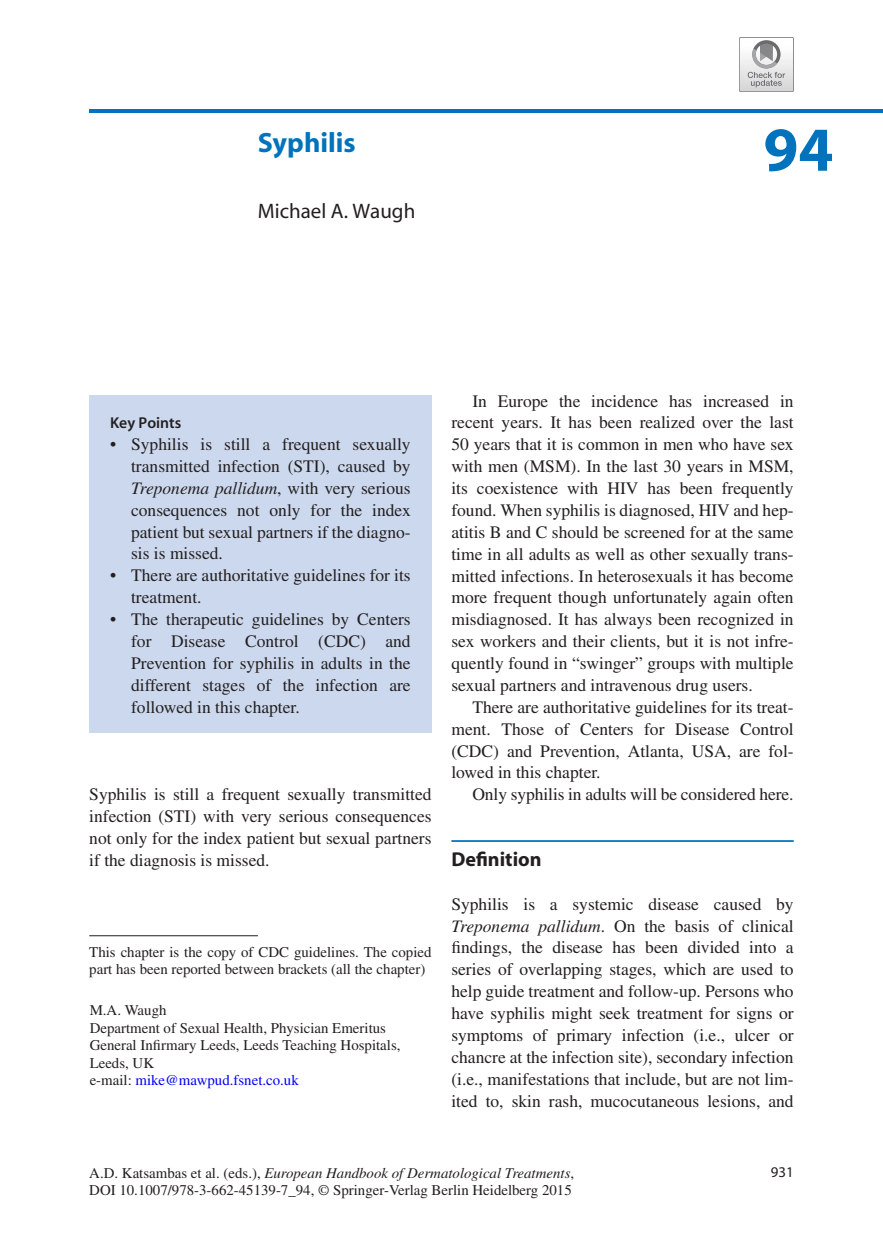
<style>
.page{position:relative;width:883px;height:1260px;background:#fff}
.page>*{position:absolute;margin:0;border:0;box-sizing:border-box;transform-origin:0 0}
.t1{font:700 63px "Nrffyn Ldscwc Myriad";color:#0073bc}
.t2{font:700 28px "Nrffyn Ldscwc Myriad";color:#0073bc}
.t3{font:21px "Wsfnlc Wwkjcg Myriad";color:#231f20}
.t4{font:700 20.12px "Nrffyn Ldscwc Myriad";color:#231f20}
.t5{font:17.5px/21.9px "Vjnhfm Ldkvxq Times";color:#231f20;text-align:justify}
.t6{font:italic 17.5px "Dtwcbv Flnkjv Times";color:#231f20}
.t7{font:600 15.75px "Pntshn Tpmxwv Myriad";color:#231f20}
.t8{font:14.88px/17.5px "Vjnhfm Ldkvxq Times";color:#231f20}
.t9{font:italic 14.88px "Rnrprr Xycjpm Times";color:#231f20}
.t10{font:14.88px "Mhdpgg Nxhkvd Times";color:#231f20}
.t11{font:14.88px "Nwgdlf Xtqvlp Myriad";color:#231f20}
.s1{font-family:"Vjnhfm Ldkvxq Times";font-style:normal}
.s2{color:#0000fa}
.s3{font-family:"Dtwcbv Flnkjv Times";font-style:italic}
.s4{font-family:"Mhdpgg Nxhkvd Times";font-style:normal}
</style>
<div class="page">
<img style="left:741px;top:57px;width:51px;height:33px">
<div style="left:739px;top:37px;width:55px;height:55px;border:1px solid #8c8e91"></div>
<svg style="left:748px;top:40px;width:37px;height:47px"></svg>
<hr style="left:89px;top:109px;width:794px;height:3px;background:#0073bc">
<hr style="left:451px;top:840px;width:343px;height:2px;background:#0073bc">
<hr style="left:89px;top:935px;width:169px;height:1px;background:#231f20">
<div style="left:89px;top:396px;width:343px;height:337px;background:#ccd8ed"></div>
<h2 class="t2" style="left:258px;top:128px;width:99px">Syphilis</h2>
<p class="t3" style="left:258px;top:200px;width:159px">Michael A. Waugh</p>
<h1 class="t1" style="left:763px;top:117px;width:71px">94</h1>
<p class="t7" style="left:110px;top:415px;width:73px">Key Points</p>
<p class="t5" style="left:110px;top:433px;width:302px;text-align:right">• Syphilis is still a frequent sexually transmitted infection (STI), caused by</p>
<p class="t6" style="left:131px;top:478px;width:281px">Treponema pallidum<span class="s1">, with very serious</span></p>
<p class="t5" style="left:131px;top:499px;width:281px">consequences not only for the index patient but sexual partners if the diagno&shy;sis is missed.</p>
<p class="t5" style="left:131px;top:564px;width:281px;text-indent:-21px">• There are authoritative guidelines for its treatment.</p>
<p class="t5" style="left:131px;top:608px;width:281px;text-indent:-21px">• The therapeutic guidelines by Centers for Disease Control (CDC) and Prevention for syphilis in adults in the different stages of the infection are followed in this chapter.</p>
<p class="t5" style="left:89px;top:783px;width:344px">Syphilis is still a frequent sexually transmitted infection (STI) with very serious consequences not only for the index patient but sexual partners if the diagnosis is missed.</p>
<p class="t8" style="left:89px;top:943px;width:344px">This chapter is the copy of CDC guidelines. The copied part has been reported between brackets (all the chapter)</p>
<p class="t8" style="left:90px;top:1001px;width:312px">M.A. Waugh<br>Department of Sexual Health, Physician Emeritus<br>General Infirmary Leeds, Leeds Teaching Hospitals,<br>Leeds, UK<br>e-mail: <span class="s2">mike@mawpud.fsnet.co.uk</span></p>
<p class="t5" style="left:451px;top:390px;width:344px;text-indent:21px">In Europe the incidence has increased in recent years. It has been realized over the last 50 years that it is common in men who have sex with men (MSM). In the last 30 years in MSM, its coexistence with HIV has been frequently found. When syphilis is diagnosed, HIV and hep&shy;atitis B and C should be screened for at the same time in all adults as well as other sexually trans&shy;mitted infections. In heterosexuals it has become more frequent though unfortunately again often misdiagnosed. It has always been recognized in sex workers and their clients, but it is not infre&shy;quently found in “swinger” groups with multiple sexual partners and intravenous drug users.</p>
<p class="t5" style="left:451px;top:696px;width:344px;text-indent:21px">There are authoritative guidelines for its treat&shy;ment. Those of Centers for Disease Control (CDC) and Prevention, Atlanta, USA, are fol&shy;lowed in this chapter.</p>
<p class="t5" style="left:472px;top:783px;width:323px">Only syphilis in adults will be considered here.</p>
<p class="t4" style="left:451px;top:849px;width:92px">Definition</p>
<p class="t5" style="left:451px;top:893px;width:344px">Syphilis is a systemic disease caused by <span class="s3">Treponema pallidum</span>. On the basis of clinical findings, the disease has been divided into a series of overlapping stages, which are used to help guide treatment and follow-up. Persons who have syphilis might seek treatment for signs or symptoms of primary infection (i.e., ulcer or chancre at the infection site), secondary infection (i.e., manifestations that include, but are not lim&shy;ited to, skin rash, mucocutaneous lesions, and</p>
<p class="t9" style="left:89px;top:1165px;width:486px"><span class="s4">A.D. Katsambas et al. (eds.),</span> European Handbook of Dermatological Treatments<span class="s4">,</span></p>
<p class="t11" style="left:771px;top:1165px;width:24px">931</p>
<p class="t10" style="left:89px;top:1182px;width:484px">DOI 10.1007/978-3-662-45139-7_94, © Springer-Verlag Berlin Heidelberg 2015</p>
</div>
